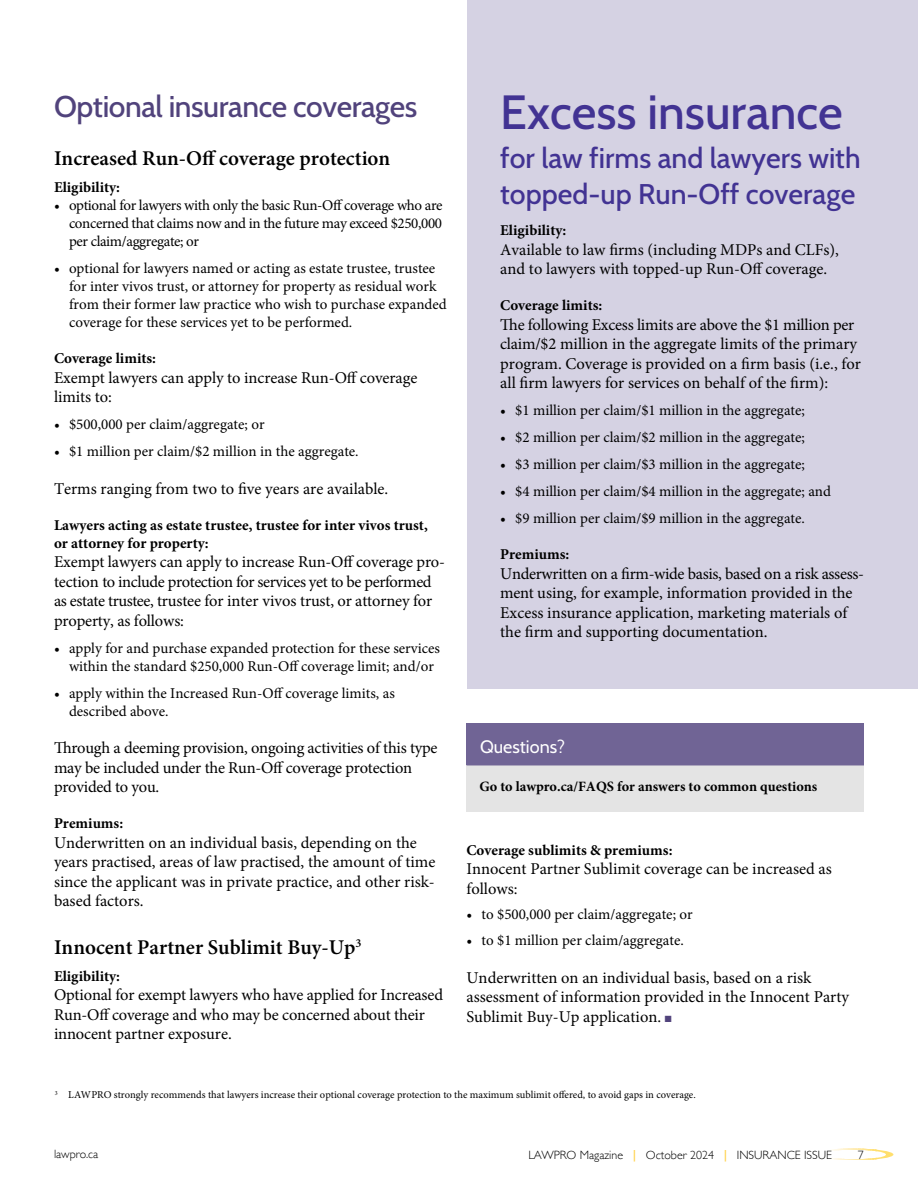
<style>
.page{position:relative;width:918px;height:1188px;background:#fff}
.page>*{position:absolute;margin:0;border:0;box-sizing:border-box;transform-origin:0 0}
.H2_-_Excess_Boxed_Title{font:500 48px "Cabin";color:#423393}
.H2_Ins_Coverage{font:500 30px "Cabin";letter-spacing:-.015em;color:#51437c}
.H2_-_Excess_Boxed_Title-2{font:500 28.5px/36px "Cabin";color:#423393}
.H3_Ins_Coverage{font:600 21px "Minion Pro";color:#000}
.H1_Sidebar_Header_tab{font:18px "Cabin";color:#fff}
.Body{font:16.5px/19.5px "Minion Pro";color:#000}
.Body_-_Bullet{font:15px/18px "Minion Pro";color:#000;text-align:justify}
.Body_-_Bullet_Last{font:15px/18px "Minion Pro";color:#000}
.Body-2{font:700 15px/18px "Minion Pro";color:#000}
.Sidebar_body{font:700 14.25px "Minion Pro";color:#000}
.t1{font:300 12px "Gill Sans";color:#000}
.Footnote{font:10.5px "Minion Pro";color:#000}
.s1{color:#51437c}
.s2{font-family:"Cabin";font-weight:400;color:#ffd046}
</style>
<div class="page">
<svg style="left:832px;top:1148px;width:44px;height:12px"></svg>
<svg style="left:876px;top:1149px;width:17px;height:11px"></svg>
<div style="left:467px;top:0;width:451px;height:688px;background:#d5d2e3"></div>
<div style="left:466px;top:765px;width:398px;height:47px;background:#e4e4e4"></div>
<div style="left:466px;top:723px;width:398px;height:42px;background:#706495"></div>
<h2 class="H2_Ins_Coverage" style="left:54px;top:89px;width:365px">Optional insurance coverages</h2>
<h3 class="H3_Ins_Coverage" style="left:54px;top:144px;width:338px">Increased Run-Off coverage protection</h3>
<p class="Body-2" style="left:54px;top:178px;width:68px">Eligibility:</p>
<p class="Body_-_Bullet" style="left:69px;top:196px;width:375px;text-indent:-15px">• optional for lawyers with only the basic Run-Off coverage who are concerned that claims now and in the future may exceed $250,000 per claim/aggregate; or</p>
<p class="Body_-_Bullet_Last" style="left:69px;top:259px;width:379px;text-indent:-15px">• optional for lawyers named or acting as estate trustee, trustee for inter vivos trust, or attorney for property as residual work from their former law practice who wish to purchase expanded coverage for these services yet to be performed.</p>
<p class="Body-2" style="left:54px;top:349px;width:104px">Coverage limits:</p>
<p class="Body" style="left:54px;top:368px;width:365px">Exempt lawyers can apply to increase Run-Off coverage limits to:</p>
<p class="Body_-_Bullet" style="left:54px;top:415px;width:212px">• $500,000 per claim/aggregate; or</p>
<p class="Body_-_Bullet_Last" style="left:54px;top:442px;width:306px">• $1 million per claim/$2 million in the aggregate.</p>
<p class="Body" style="left:54px;top:479px;width:336px">Terms ranging from two to five years are available.</p>
<p class="Body-2" style="left:54px;top:516px;width:375px">Lawyers acting as estate trustee, trustee for inter vivos trust, or attorney for property:</p>
<p class="Body" style="left:54px;top:552px;width:393px">Exempt lawyers can apply to increase Run-Off coverage pro&shy;tection to include protection for services yet to be performed as estate trustee, trustee for inter vivos trust, or attorney for property, as follows:</p>
<p class="Body_-_Bullet" style="left:54px;top:639px;width:388px;text-align:center">• apply for and purchase expanded protection for these services within the standard $250,000 Run-Off coverage limit; and/or</p>
<p class="Body_-_Bullet_Last" style="left:69px;top:684px;width:327px;text-indent:-15px">• apply within the Increased Run-Off coverage limits, as described above.</p>
<p class="Body" style="left:54px;top:738px;width:385px">Through a deeming provision, ongoing activities of this type may be included under the Run-Off coverage protection provided to you.</p>
<p class="Body-2" style="left:54px;top:814px;width:71px">Premiums:</p>
<p class="Body" style="left:54px;top:833px;width:383px">Underwritten on an individual basis, depending on the years practised, areas of law practised, the amount of time since the applicant was in private practice, and other risk&shy;based factors.</p>
<h3 class="H3_Ins_Coverage" style="left:54px;top:933px;width:309px">Innocent Partner Sublimit Buy-Up<sup>3</sup></h3>
<p class="Body-2" style="left:54px;top:967px;width:68px">Eligibility:</p>
<p class="Body" style="left:54px;top:985px;width:391px">Optional for exempt lawyers who have applied for Increased<br>Run-Off coverage and who may be concerned about their innocent partner exposure.</p>
<h2 class="H2_-_Excess_Boxed_Title" style="left:500px;top:83px;width:344px">Excess insurance</h2>
<h2 class="H2_-_Excess_Boxed_Title-2" style="left:500px;top:140px;width:362px">for law firms and lawyers with topped-up Run-Off coverage</h2>
<p class="Body-2" style="left:500px;top:221px;width:68px">Eligibility:</p>
<p class="Body" style="left:500px;top:240px;width:340px">Available to law firms (including MDPs and CLFs), and to lawyers with topped-up Run-Off coverage.</p>
<p class="Body-2" style="left:500px;top:296px;width:104px">Coverage limits:</p>
<p class="Body" style="left:500px;top:315px;width:362px">The following Excess limits are above the $1 million per claim/$2 million in the aggregate limits of the primary program. Coverage is provided on a firm basis (i.e., for all firm lawyers for services on behalf of the firm):</p>
<p class="Body_-_Bullet" style="left:500px;top:402px;width:306px">• $1 million per claim/$1 million in the aggregate;</p>
<p class="Body_-_Bullet" style="left:500px;top:429px;width:306px">• $2 million per claim/$2 million in the aggregate;</p>
<p class="Body_-_Bullet" style="left:500px;top:456px;width:306px">• $3 million per claim/$3 million in the aggregate;</p>
<p class="Body_-_Bullet" style="left:500px;top:483px;width:332px">• $4 million per claim/$4 million in the aggregate; and</p>
<p class="Body_-_Bullet_Last" style="left:500px;top:510px;width:306px">• $9 million per claim/$9 million in the aggregate.</p>
<p class="Body-2" style="left:500px;top:545px;width:71px">Premiums:</p>
<p class="Body" style="left:500px;top:564px;width:365px">Underwritten on a firm-wide basis, based on a risk assess&shy;ment using, for example, information provided in the Excess insurance application, marketing materials of the firm and supporting documentation.</p>
<h1 class="H1_Sidebar_Header_tab" style="left:480px;top:735px;width:87px">Questions?</h1>
<p class="Sidebar_body" style="left:479px;top:777px;width:339px">Go to lawpro.ca/FAQS for answers to common questions</p>
<p class="Body-2" style="left:466px;top:841px;width:208px">Coverage sublimits &amp; premiums:</p>
<p class="Body" style="left:466px;top:859px;width:367px">Innocent Partner Sublimit coverage can be increased as follows:</p>
<p class="Body_-_Bullet" style="left:466px;top:906px;width:228px">• to $500,000 per claim/aggregate; or</p>
<p class="Body_-_Bullet_Last" style="left:467px;top:931px;width:219px">• to $1 million per claim/aggregate.</p>
<p class="Body" style="left:466px;top:968px;width:384px">Underwritten on an individual basis, based on a risk assessment of information provided in the Innocent Party<br>Sublimit Buy-Up application. <span class="s1">■</span></p>
<p class="Footnote" style="left:55px;top:1088px;width:643px"><sup>3</sup> LAWPRO strongly recommends that lawyers increase their optional coverage protection to the maximum sublimit offered, to avoid gaps in coverage.</p>
<p class="t1" style="left:54px;top:1145px;width:46px">lawpro.ca</p>
<p class="t1" style="left:528px;top:1145px;width:305px">LAWPRO Magazine <span class="s2">|</span> October 2024 <span class="s2">|</span> INSURANCE ISSUE</p>
<p class="t1" style="left:858px;top:1145px;width:7px">7</p>
</div>
